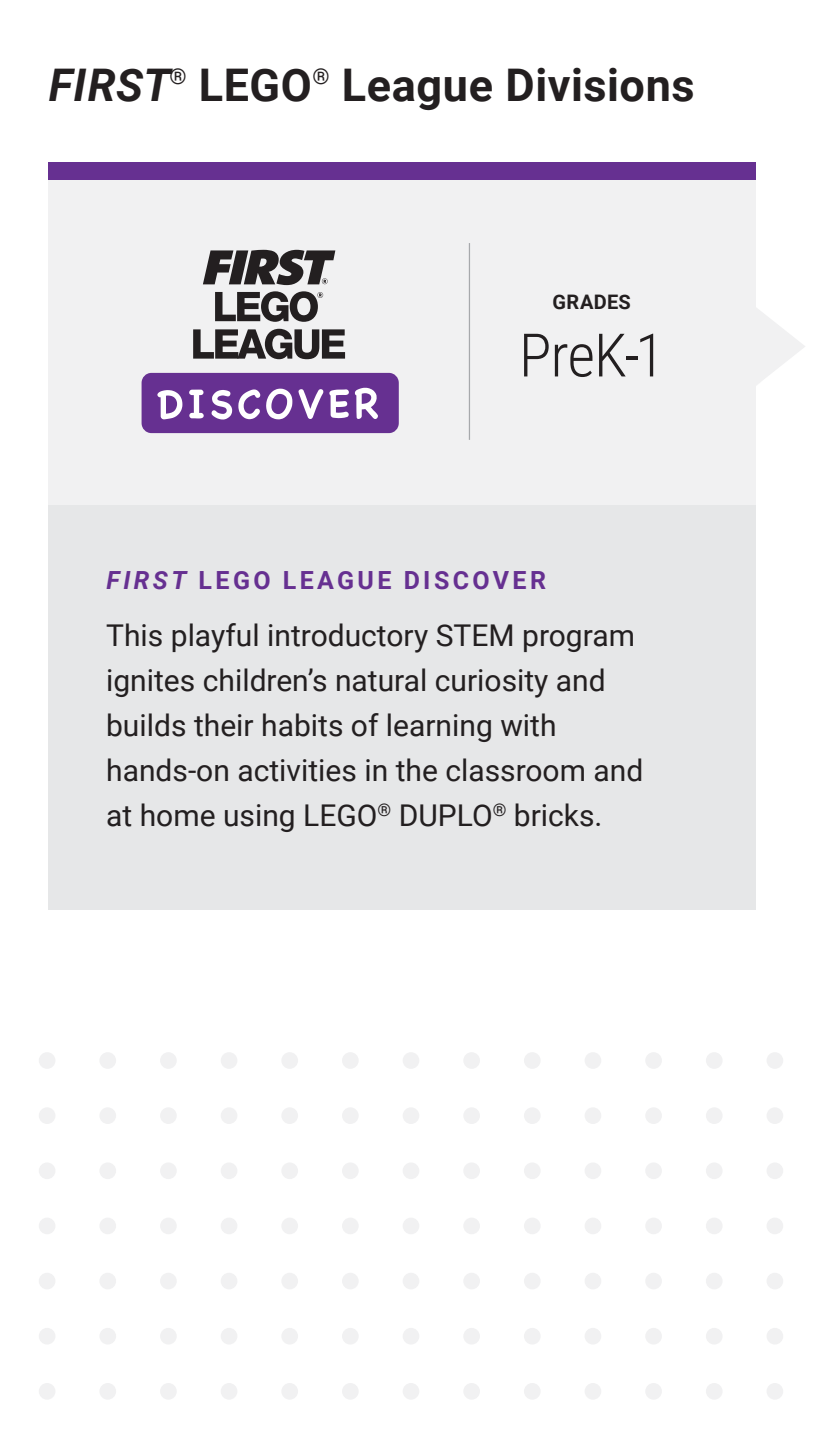
<style>
.page{position:relative;width:822px;height:1440px;background:#fff}
.page>*{position:absolute;margin:0;border:0;box-sizing:border-box;transform-origin:0 0}
.t1{font:300 60px "Roboto Condensed";color:#231f20}
.t2{font:700 45px "Roboto";letter-spacing:.01em;color:#231f20}
.t3{font:30px/45px "Roboto";color:#231f20}
.t4{font:700 25px "Roboto";letter-spacing:.135em;color:#663091}
.t5{font:700 20px "Roboto";letter-spacing:.015em;color:#231f20}
.s1{font-style:italic}
</style>
<div class="page">
<div style="left:39px;top:1052px;width:16px;height:17px;background:#f1f1f2;border-radius:50%"></div>
<div style="left:39px;top:1107px;width:16px;height:17px;background:#f1f1f2;border-radius:50%"></div>
<div style="left:39px;top:1162px;width:16px;height:17px;background:#f1f1f2;border-radius:50%"></div>
<div style="left:39px;top:1218px;width:16px;height:16px;background:#f1f1f2;border-radius:50%"></div>
<div style="left:39px;top:1273px;width:16px;height:16px;background:#f1f1f2;border-radius:50%"></div>
<div style="left:39px;top:1328px;width:16px;height:17px;background:#f1f1f2;border-radius:50%"></div>
<div style="left:39px;top:1383px;width:16px;height:17px;background:#f1f1f2;border-radius:50%"></div>
<div style="left:99px;top:1052px;width:17px;height:17px;background:#f1f1f2;border-radius:50%"></div>
<div style="left:99px;top:1107px;width:17px;height:17px;background:#f1f1f2;border-radius:50%"></div>
<div style="left:99px;top:1162px;width:17px;height:17px;background:#f1f1f2;border-radius:50%"></div>
<div style="left:99px;top:1218px;width:17px;height:16px;background:#f1f1f2;border-radius:50%"></div>
<div style="left:99px;top:1273px;width:17px;height:16px;background:#f1f1f2;border-radius:50%"></div>
<div style="left:99px;top:1328px;width:17px;height:17px;background:#f1f1f2;border-radius:50%"></div>
<div style="left:99px;top:1383px;width:17px;height:17px;background:#f1f1f2;border-radius:50%"></div>
<div style="left:160px;top:1052px;width:17px;height:17px;background:#f1f1f2;border-radius:50%"></div>
<div style="left:160px;top:1107px;width:17px;height:17px;background:#f1f1f2;border-radius:50%"></div>
<div style="left:160px;top:1162px;width:17px;height:17px;background:#f1f1f2;border-radius:50%"></div>
<div style="left:160px;top:1218px;width:17px;height:16px;background:#f1f1f2;border-radius:50%"></div>
<div style="left:160px;top:1273px;width:17px;height:16px;background:#f1f1f2;border-radius:50%"></div>
<div style="left:160px;top:1328px;width:17px;height:17px;background:#f1f1f2;border-radius:50%"></div>
<div style="left:160px;top:1383px;width:17px;height:17px;background:#f1f1f2;border-radius:50%"></div>
<div style="left:221px;top:1052px;width:16px;height:17px;background:#f1f1f2;border-radius:50%"></div>
<div style="left:221px;top:1107px;width:16px;height:17px;background:#f1f1f2;border-radius:50%"></div>
<div style="left:221px;top:1162px;width:16px;height:17px;background:#f1f1f2;border-radius:50%"></div>
<div style="left:221px;top:1218px;width:16px;height:16px;background:#f1f1f2;border-radius:50%"></div>
<div style="left:221px;top:1273px;width:16px;height:16px;background:#f1f1f2;border-radius:50%"></div>
<div style="left:221px;top:1328px;width:16px;height:17px;background:#f1f1f2;border-radius:50%"></div>
<div style="left:221px;top:1383px;width:16px;height:17px;background:#f1f1f2;border-radius:50%"></div>
<div style="left:281px;top:1052px;width:17px;height:17px;background:#f1f1f2;border-radius:50%"></div>
<div style="left:281px;top:1107px;width:17px;height:17px;background:#f1f1f2;border-radius:50%"></div>
<div style="left:281px;top:1162px;width:17px;height:17px;background:#f1f1f2;border-radius:50%"></div>
<div style="left:281px;top:1218px;width:17px;height:16px;background:#f1f1f2;border-radius:50%"></div>
<div style="left:281px;top:1273px;width:17px;height:16px;background:#f1f1f2;border-radius:50%"></div>
<div style="left:281px;top:1328px;width:17px;height:17px;background:#f1f1f2;border-radius:50%"></div>
<div style="left:281px;top:1383px;width:17px;height:17px;background:#f1f1f2;border-radius:50%"></div>
<div style="left:342px;top:1052px;width:16px;height:17px;background:#f1f1f2;border-radius:50%"></div>
<div style="left:342px;top:1107px;width:16px;height:17px;background:#f1f1f2;border-radius:50%"></div>
<div style="left:342px;top:1162px;width:16px;height:17px;background:#f1f1f2;border-radius:50%"></div>
<div style="left:342px;top:1218px;width:16px;height:16px;background:#f1f1f2;border-radius:50%"></div>
<div style="left:342px;top:1273px;width:16px;height:16px;background:#f1f1f2;border-radius:50%"></div>
<div style="left:342px;top:1328px;width:16px;height:17px;background:#f1f1f2;border-radius:50%"></div>
<div style="left:342px;top:1383px;width:16px;height:17px;background:#f1f1f2;border-radius:50%"></div>
<div style="left:402px;top:1052px;width:17px;height:17px;background:#f1f1f2;border-radius:50%"></div>
<div style="left:402px;top:1107px;width:17px;height:17px;background:#f1f1f2;border-radius:50%"></div>
<div style="left:402px;top:1162px;width:17px;height:17px;background:#f1f1f2;border-radius:50%"></div>
<div style="left:402px;top:1218px;width:17px;height:16px;background:#f1f1f2;border-radius:50%"></div>
<div style="left:402px;top:1273px;width:17px;height:16px;background:#f1f1f2;border-radius:50%"></div>
<div style="left:402px;top:1328px;width:17px;height:17px;background:#f1f1f2;border-radius:50%"></div>
<div style="left:402px;top:1383px;width:17px;height:17px;background:#f1f1f2;border-radius:50%"></div>
<div style="left:463px;top:1052px;width:17px;height:17px;background:#f1f1f2;border-radius:50%"></div>
<div style="left:463px;top:1107px;width:17px;height:17px;background:#f1f1f2;border-radius:50%"></div>
<div style="left:463px;top:1162px;width:17px;height:17px;background:#f1f1f2;border-radius:50%"></div>
<div style="left:463px;top:1218px;width:17px;height:16px;background:#f1f1f2;border-radius:50%"></div>
<div style="left:463px;top:1273px;width:17px;height:16px;background:#f1f1f2;border-radius:50%"></div>
<div style="left:463px;top:1328px;width:17px;height:17px;background:#f1f1f2;border-radius:50%"></div>
<div style="left:463px;top:1383px;width:17px;height:17px;background:#f1f1f2;border-radius:50%"></div>
<div style="left:523px;top:1052px;width:17px;height:17px;background:#f1f1f2;border-radius:50%"></div>
<div style="left:523px;top:1107px;width:17px;height:17px;background:#f1f1f2;border-radius:50%"></div>
<div style="left:523px;top:1162px;width:17px;height:17px;background:#f1f1f2;border-radius:50%"></div>
<div style="left:523px;top:1218px;width:17px;height:16px;background:#f1f1f2;border-radius:50%"></div>
<div style="left:523px;top:1273px;width:17px;height:16px;background:#f1f1f2;border-radius:50%"></div>
<div style="left:523px;top:1328px;width:17px;height:17px;background:#f1f1f2;border-radius:50%"></div>
<div style="left:523px;top:1383px;width:17px;height:17px;background:#f1f1f2;border-radius:50%"></div>
<div style="left:584px;top:1052px;width:17px;height:17px;background:#f1f1f2;border-radius:50%"></div>
<div style="left:584px;top:1107px;width:17px;height:17px;background:#f1f1f2;border-radius:50%"></div>
<div style="left:584px;top:1162px;width:17px;height:17px;background:#f1f1f2;border-radius:50%"></div>
<div style="left:584px;top:1218px;width:17px;height:16px;background:#f1f1f2;border-radius:50%"></div>
<div style="left:584px;top:1273px;width:17px;height:16px;background:#f1f1f2;border-radius:50%"></div>
<div style="left:584px;top:1328px;width:17px;height:17px;background:#f1f1f2;border-radius:50%"></div>
<div style="left:584px;top:1383px;width:17px;height:17px;background:#f1f1f2;border-radius:50%"></div>
<div style="left:645px;top:1052px;width:16px;height:17px;background:#f1f1f2;border-radius:50%"></div>
<div style="left:645px;top:1107px;width:16px;height:17px;background:#f1f1f2;border-radius:50%"></div>
<div style="left:645px;top:1162px;width:16px;height:17px;background:#f1f1f2;border-radius:50%"></div>
<div style="left:645px;top:1218px;width:16px;height:16px;background:#f1f1f2;border-radius:50%"></div>
<div style="left:645px;top:1273px;width:16px;height:16px;background:#f1f1f2;border-radius:50%"></div>
<div style="left:645px;top:1328px;width:16px;height:17px;background:#f1f1f2;border-radius:50%"></div>
<div style="left:645px;top:1383px;width:16px;height:17px;background:#f1f1f2;border-radius:50%"></div>
<div style="left:705px;top:1052px;width:17px;height:17px;background:#f1f1f2;border-radius:50%"></div>
<div style="left:705px;top:1107px;width:17px;height:17px;background:#f1f1f2;border-radius:50%"></div>
<div style="left:705px;top:1162px;width:17px;height:17px;background:#f1f1f2;border-radius:50%"></div>
<div style="left:705px;top:1218px;width:17px;height:16px;background:#f1f1f2;border-radius:50%"></div>
<div style="left:705px;top:1273px;width:17px;height:16px;background:#f1f1f2;border-radius:50%"></div>
<div style="left:705px;top:1328px;width:17px;height:17px;background:#f1f1f2;border-radius:50%"></div>
<div style="left:705px;top:1383px;width:17px;height:17px;background:#f1f1f2;border-radius:50%"></div>
<div style="left:766px;top:1052px;width:17px;height:17px;background:#f1f1f2;border-radius:50%"></div>
<div style="left:766px;top:1107px;width:17px;height:17px;background:#f1f1f2;border-radius:50%"></div>
<div style="left:766px;top:1162px;width:17px;height:17px;background:#f1f1f2;border-radius:50%"></div>
<div style="left:766px;top:1218px;width:17px;height:16px;background:#f1f1f2;border-radius:50%"></div>
<div style="left:766px;top:1273px;width:17px;height:16px;background:#f1f1f2;border-radius:50%"></div>
<div style="left:766px;top:1328px;width:17px;height:17px;background:#f1f1f2;border-radius:50%"></div>
<div style="left:766px;top:1383px;width:17px;height:17px;background:#f1f1f2;border-radius:50%"></div>
<div style="left:49px;top:163px;width:706px;height:367px;background:#f1f1f2"></div>
<div style="left:49px;top:505px;width:706px;height:405px;background:#e6e7e8"></div>
<div style="left:49px;top:163px;width:706px;height:17px;background:#663091"></div>
<svg style="left:755px;top:276px;width:50px;height:141px"></svg>
<svg style="left:193px;top:329px;width:152px;height:30px"></svg>
<svg style="left:215px;top:291px;width:108px;height:31px"></svg>
<svg style="left:203px;top:250px;width:132px;height:35px"></svg>
<div style="left:141px;top:373px;width:257px;height:60px;background:#663091;border-radius:10px"></div>
<svg style="left:157px;top:390px;width:25px;height:29px"></svg>
<svg style="left:189px;top:390px;width:15px;height:28px"></svg>
<svg style="left:211px;top:390px;width:21px;height:30px"></svg>
<svg style="left:238px;top:389px;width:22px;height:30px"></svg>
<svg style="left:266px;top:389px;width:26px;height:30px"></svg>
<svg style="left:298px;top:389px;width:25px;height:30px"></svg>
<svg style="left:329px;top:389px;width:20px;height:29px"></svg>
<svg style="left:355px;top:388px;width:23px;height:31px"></svg>
<hr style="left:468px;top:243px;width:2px;height:197px;background:#a7a9ac">
<h2 class="t2" style="left:49px;top:54px;width:647px"><span class="s1">FIRST</span><sup>®</sup> LEGO<sup>®</sup> League Divisions</h2>
<p class="t5" style="left:552px;top:288px;width:80px">GRADES</p>
<h1 class="t1" style="left:519px;top:313px;width:147px">PreK-1</h1>
<p class="t4" style="left:106px;top:563px;width:441px"><span class="s1">FIRST</span> LEGO LEAGUE DISCOVER</p>
<p class="t3" style="left:106px;top:611px;width:538px">This playful introductory STEM program ignites children’s natural curiosity and builds their habits of learning with hands-on activities in the classroom and at home using LEGO<sup>®</sup> DUPLO<sup>®</sup> bricks.</p>
</div>
